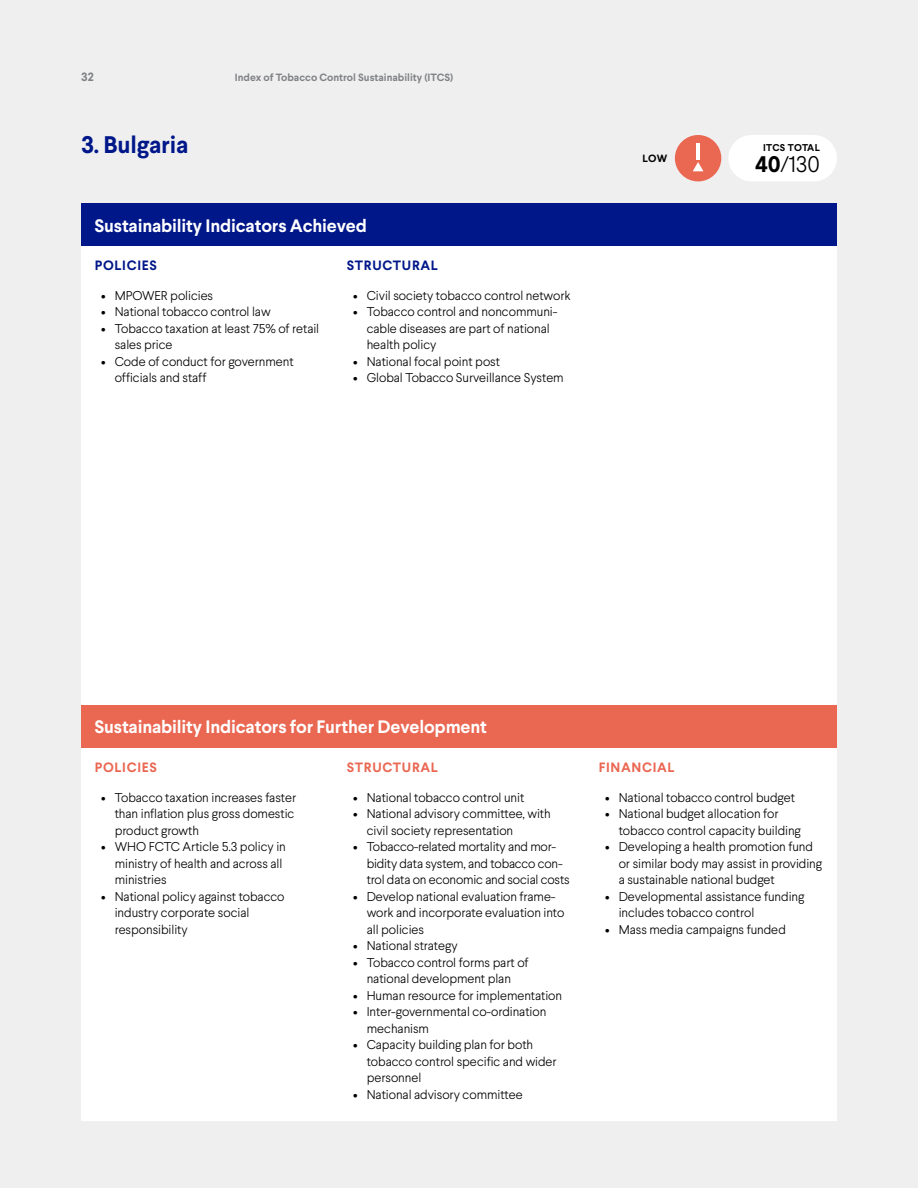
<style>
.page{position:relative;width:918px;height:1188px;background:#efeff0}
.page>*{position:absolute;margin:0;border:0;box-sizing:border-box;transform-origin:0 0}
.t1{font:700 24px "Larsseit";letter-spacing:-.01em;color:#001789}
.t2{font:300 22.5px "Larsseit";color:#000}
.t3{font:700 18px "Larsseit";letter-spacing:-.01em;color:#fff}
.t4{font:700 13.5px "Larsseit";letter-spacing:.05em;color:#ea6752}
.t5{font:700 13.5px "Larsseit";letter-spacing:.05em;color:#001789}
.t6{font:300 12.75px/16.5px "Larsseit";letter-spacing:-.005em;color:#000}
.t7{font:700 12px "Larsseit";color:#808285}
.t8{font:700 10.5px "Larsseit";color:#808285}
.t9{font:700 10.5px "Larsseit";color:#000}
.t10{font:700 9.9px "Larsseit";letter-spacing:.005em;color:#000}
.s1{font-weight:700}
</style>
<div class="page">
<div style="left:728px;top:135px;width:109px;height:46px;background:#fff;border-radius:23px"></div>
<div style="left:675px;top:135px;width:46px;height:46px;background:#ea6752;border-radius:50%"></div>
<svg style="left:693px;top:162px;width:10px;height:9px"></svg>
<hr style="left:697px;top:143px;width:3px;height:17px;background:#fff">
<div style="left:81px;top:246px;width:252px;height:459px;background:#fff"></div>
<div style="left:333px;top:246px;width:252px;height:459px;background:#fff"></div>
<div style="left:585px;top:246px;width:252px;height:459px;background:#fff"></div>
<div style="left:81px;top:203px;width:756px;height:43px;background:#001789"></div>
<div style="left:81px;top:705px;width:756px;height:43px;background:#ea6752"></div>
<div style="left:81px;top:748px;width:252px;height:372px;background:#fff"></div>
<div style="left:333px;top:748px;width:252px;height:372px;background:#fff"></div>
<div style="left:585px;top:748px;width:252px;height:372px;background:#fff"></div>
<p class="t7" style="left:81px;top:69px;width:14px">32</p>
<p class="t8" style="left:235px;top:71px;width:220px">Index of Tobacco Control Sustainability (ITCS)</p>
<h1 class="t1" style="left:81px;top:129px;width:109px">3. Bulgaria</h1>
<p class="t10" style="left:763px;top:142px;width:58px">ITCS TOTAL</p>
<h2 class="t2" style="left:755px;top:151px;width:66px"><span class="s1">40</span>/130</h2>
<p class="t9" style="left:642px;top:151px;width:27px">LOW</p>
<h3 class="t3" style="left:94px;top:214px;width:274px">Sustainability Indicators Achieved</h3>
<p class="t5" style="left:95px;top:256px;width:64px">POLICIES</p>
<p class="t6" style="left:101px;top:287px;width:113px">• MPOWER policies</p>
<p class="t6" style="left:101px;top:304px;width:171px">• National tobacco control law</p>
<p class="t6" style="left:115px;top:320px;width:206px;text-indent:-14px">• Tobacco taxation at least 75% of retail sales price</p>
<p class="t6" style="left:115px;top:353px;width:180px;text-indent:-14px">• Code of conduct for government officials and staff</p>
<p class="t5" style="left:347px;top:256px;width:93px">STRUCTURAL</p>
<p class="t6" style="left:353px;top:287px;width:219px">• Civil society tobacco control network</p>
<p class="t6" style="left:367px;top:304px;width:192px;text-indent:-14px">• Tobacco control and noncommuni&shy;cable diseases are part of national health policy</p>
<p class="t6" style="left:353px;top:353px;width:148px">• National focal point post</p>
<p class="t6" style="left:353px;top:370px;width:212px">• Global Tobacco Surveillance System</p>
<h3 class="t3" style="left:94px;top:715px;width:394px">Sustainability Indicators for Further Development</h3>
<p class="t4" style="left:95px;top:758px;width:64px">POLICIES</p>
<p class="t6" style="left:115px;top:789px;width:183px;text-indent:-14px">• Tobacco taxation increases faster than inflation plus gross domestic product growth</p>
<p class="t6" style="left:115px;top:838px;width:173px;text-indent:-14px">• WHO FCTC Article 5.3 policy in ministry of health and across all ministries</p>
<p class="t6" style="left:115px;top:888px;width:171px;text-indent:-14px">• National policy against tobacco industry corporate social responsibility</p>
<p class="t4" style="left:347px;top:758px;width:93px">STRUCTURAL</p>
<p class="t6" style="left:353px;top:789px;width:173px">• National tobacco control unit</p>
<p class="t6" style="left:367px;top:805px;width:186px;text-indent:-14px">• National advisory committee, with civil society representation</p>
<p class="t6" style="left:367px;top:838px;width:204px;text-indent:-14px">• Tobacco-related mortality and mor&shy;bidity data system, and tobacco con&shy;trol data on economic and social costs</p>
<p class="t6" style="left:367px;top:888px;width:199px;text-indent:-14px">• Develop national evaluation frame&shy;work and incorporate evaluation into all policies</p>
<p class="t6" style="left:353px;top:937px;width:106px">• National strategy</p>
<p class="t6" style="left:353px;top:954px;width:177px;text-align:center">• Tobacco control forms part of national development plan</p>
<p class="t6" style="left:353px;top:987px;width:210px">• Human resource for implementation</p>
<p class="t6" style="left:367px;top:1003px;width:181px;text-indent:-14px">• Inter-governmental co-ordination mechanism</p>
<p class="t6" style="left:367px;top:1036px;width:191px;text-indent:-14px">• Capacity building plan for both tobacco control specific and wider personnel</p>
<p class="t6" style="left:353px;top:1086px;width:171px">• National advisory committee</p>
<p class="t4" style="left:599px;top:758px;width:77px">FINANCIAL</p>
<p class="t6" style="left:605px;top:789px;width:191px">• National tobacco control budget</p>
<p class="t6" style="left:619px;top:805px;width:184px;text-indent:-14px">• National budget allocation for tobacco control capacity building</p>
<p class="t6" style="left:619px;top:838px;width:205px;text-indent:-14px">• Developing a health promotion fund or similar body may assist in providing a sustainable national budget</p>
<p class="t6" style="left:619px;top:888px;width:187px;text-indent:-14px">• Developmental assistance funding includes tobacco control</p>
<p class="t6" style="left:605px;top:921px;width:182px">• Mass media campaigns funded</p>
</div>
